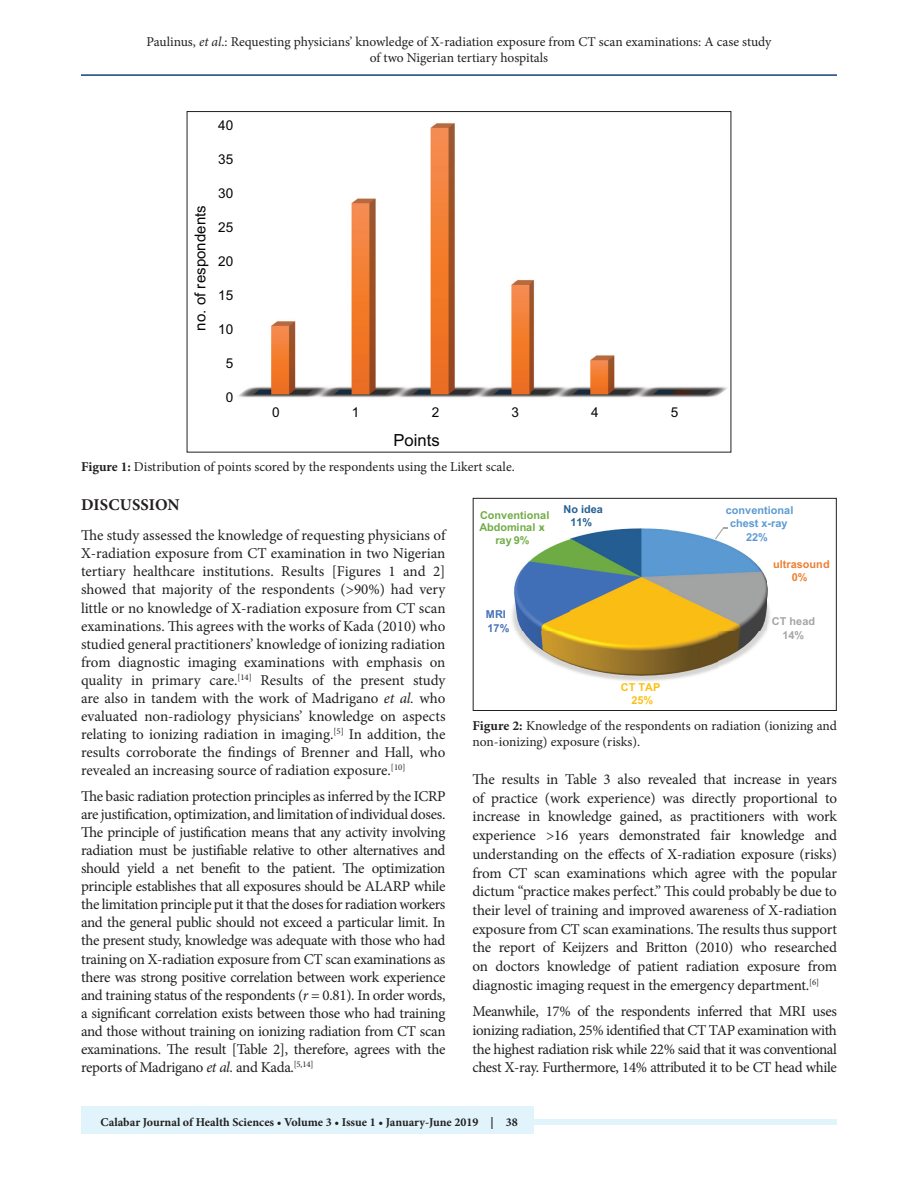
<style>
.page{position:relative;width:918px;height:1188px;background:#fff}
.page>*{position:absolute;margin:0;border:0;box-sizing:border-box;transform-origin:0 0}
.t1{font:16.65px "Arial";color:#050504}
.t2{font:700 16.5px "Minion Pro";letter-spacing:.01em;color:#231f20}
.TX{font:15px/18.1px "Minion Pro";letter-spacing:-.015em;color:#231f20;text-align:justify}
.t3{font:15px "Arial";letter-spacing:.005em;color:#050504}
.t4{font:13.65px "Arial";letter-spacing:.005em;color:#050504}
.FGC{font:13.5px/16.5px "Minion Pro";color:#231f20;text-align:center}
.JF{font:700 12px "Minion Pro";color:#231f20}
.t5{font:700 10.95px/12.8px "Arial";letter-spacing:.005em;color:#71ad46;text-align:center}
.t6{font:700 10.95px/13px "Arial";letter-spacing:.005em;color:#5d9ad3;text-align:center}
.t7{font:700 10.95px/13.4px "Arial";letter-spacing:.005em;color:#ee7e31;text-align:center}
.t8{font:700 10.95px/13.4px "Arial";letter-spacing:.005em;color:#a5a5a4;text-align:center}
.t9{font:700 10.95px/12.6px "Arial";color:#255f93;text-align:center}
.t10{font:700 10.95px/13.4px "Arial";color:#fcc011;text-align:center}
.t11{font:700 10.95px/13.4px "Arial";color:#4871b8}
.s1{font-style:italic}
.s2{font-weight:700}
</style>
<div class="page">
<hr style="left:81px;top:74px;width:756px;height:2px;background:#164077">
<div style="left:81px;top:1119px;width:756px;height:6px;background:#e1f4fc"></div>
<div style="left:81px;top:1106px;width:452px;height:28px;background:#e1f4fc"></div>
<img style="left:238px;top:123px;width:489px;height:275px">
<img style="left:512px;top:528px;width:258px;height:153px">
<svg style="left:715px;top:527px;width:13px;height:12px"></svg>
<div style="left:473px;top:498px;width:364px;height:213px;border:1px solid #231f20"></div>
<p class="FGC" style="left:146px;top:33px;width:627px">Paulinus, <span class="s1">et al</span>.: Requesting physicians’ knowledge of X-radiation exposure from CT scan examinations: A case study of two Nigerian tertiary hospitals</p>
<p class="t4" style="left:218px;top:116px;width:17px">40</p>
<p class="t4" style="left:218px;top:150px;width:17px">35</p>
<p class="t3" style="left:190px;top:331px;width:126px;rotate:-90deg">no. of respondents</p>
<p class="t4" style="left:218px;top:184px;width:17px">30</p>
<p class="t4" style="left:218px;top:218px;width:17px">25</p>
<p class="t4" style="left:218px;top:252px;width:17px">20</p>
<p class="t4" style="left:218px;top:286px;width:17px">15</p>
<p class="t4" style="left:218px;top:319px;width:17px">10</p>
<p class="t4" style="left:226px;top:353px;width:9px">5</p>
<p class="t4" style="left:226px;top:387px;width:9px">0</p>
<p class="t4" style="left:272px;top:403px;width:9px">0</p>
<p class="t4" style="left:352px;top:403px;width:9px">1</p>
<p class="t4" style="left:432px;top:403px;width:9px">2</p>
<p class="t4" style="left:511px;top:403px;width:9px">3</p>
<p class="t4" style="left:591px;top:403px;width:9px">4</p>
<p class="t4" style="left:671px;top:403px;width:9px">5</p>
<p class="t1" style="left:393px;top:429px;width:48px">Points</p>
<p class="FGC" style="left:81px;top:459px;width:435px"><span class="s2">Figure 1:</span> Distribution of points scored by the respondents using the Likert scale.</p>
<h1 class="t2" style="left:81px;top:493px;width:100px">DISCUSSION</h1>
<p class="TX" style="left:81px;top:526px;width:366px">The study assessed the knowledge of requesting physicians of X-radiation exposure from CT examination in two Nigerian tertiary healthcare institutions. Results [Figures 1 and 2] showed that majority of the respondents (&gt;90%) had very little or no knowledge of X-radiation exposure from CT scan examinations. This agrees with the works of Kada (2010) who studied general practitioners’ knowledge of ionizing radiation from diagnostic imaging examinations with emphasis on quality in primary care.<sup>[14]</sup> Results of the present study are also in tandem with the work of Madrigano <span class="s1">et al.</span> who evaluated non-radiology physicians’ knowledge on aspects relating to ionizing radiation in imaging.<sup>[5]</sup> In addition, the results corroborate the findings of Brenner and Hall, who revealed an increasing source of radiation exposure.<sup>[10]</sup></p>
<p class="TX" style="left:81px;top:787px;width:366px">The basic radiation protection principles as inferred by the ICRP are justification, optimization, and limitation of individual doses.<br>The principle of justification means that any activity involving radiation must be justifiable relative to other alternatives and should yield a net benefit to the patient. The optimization principle establishes that all exposures should be ALARP while the limitation principle put it that the doses for radiation workers and the general public should not exceed a particular limit. In the present study, knowledge was adequate with those who had training on X-radiation exposure from CT scan examinations as there was strong positive correlation between work experience and training status of the respondents (<span class="s1">r</span> = 0.81). In order words, a significant correlation exists between those who had training and those without training on ionizing radiation from CT scan examinations. The result [Table 2], therefore, agrees with the reports of Madrigano <span class="s1">et al.</span> and Kada.<sup>[5,14]</sup></p>
<p class="t5" style="left:479px;top:509px;width:72px">Conventional<br>Abdominal x&shy;ray 9%</p>
<p class="t9" style="left:564px;top:503px;width:41px">No idea<br>11%</p>
<p class="t11" style="left:486px;top:608px;width:25px">MRI<br>17%</p>
<p class="t10" style="left:621px;top:681px;width:41px">CT TAP<br>25%</p>
<p class="t6" style="left:726px;top:504px;width:69px">conventional chest x-ray<br>22%</p>
<p class="t7" style="left:773px;top:557px;width:58px">ultrasound<br>0%</p>
<p class="t8" style="left:772px;top:615px;width:45px">CT head<br>14%</p>
<p class="FGC" style="left:472px;top:717px;width:366px;text-align:left"><span class="s2">Figure 2:</span> Knowledge of the respondents on radiation (ionizing and non-ionizing) exposure (risks).</p>
<p class="TX" style="left:472px;top:770px;width:366px;line-height:18.8px">The results in Table 3 also revealed that increase in years of practice (work experience) was directly proportional to increase in knowledge gained, as practitioners with work experience &gt;16 years demonstrated fair knowledge and understanding on the effects of X-radiation exposure (risks) from CT scan examinations which agree with the popular dictum “practice makes perfect.” This could probably be due to their level of training and improved awareness of X-radiation exposure from CT scan examinations. The results thus support the report of Keijzers and Britton (2010) who researched on doctors knowledge of patient radiation exposure from diagnostic imaging request in the emergency department.<sup>[6]</sup></p>
<p class="TX" style="left:472px;top:1002px;width:366px;line-height:18.8px">Meanwhile, 17% of the respondents inferred that MRI uses ionizing radiation, 25% identified that CT TAP examination with the highest radiation risk while 22% said that it was conventional chest X-ray. Furthermore, 14% attributed it to be CT head while</p>
<p class="JF" style="left:100px;top:1113px;width:419px">Calabar Journal of Health Sciences • Volume 3 • Issue 1 • January-June 2019 | 38</p>
</div>
